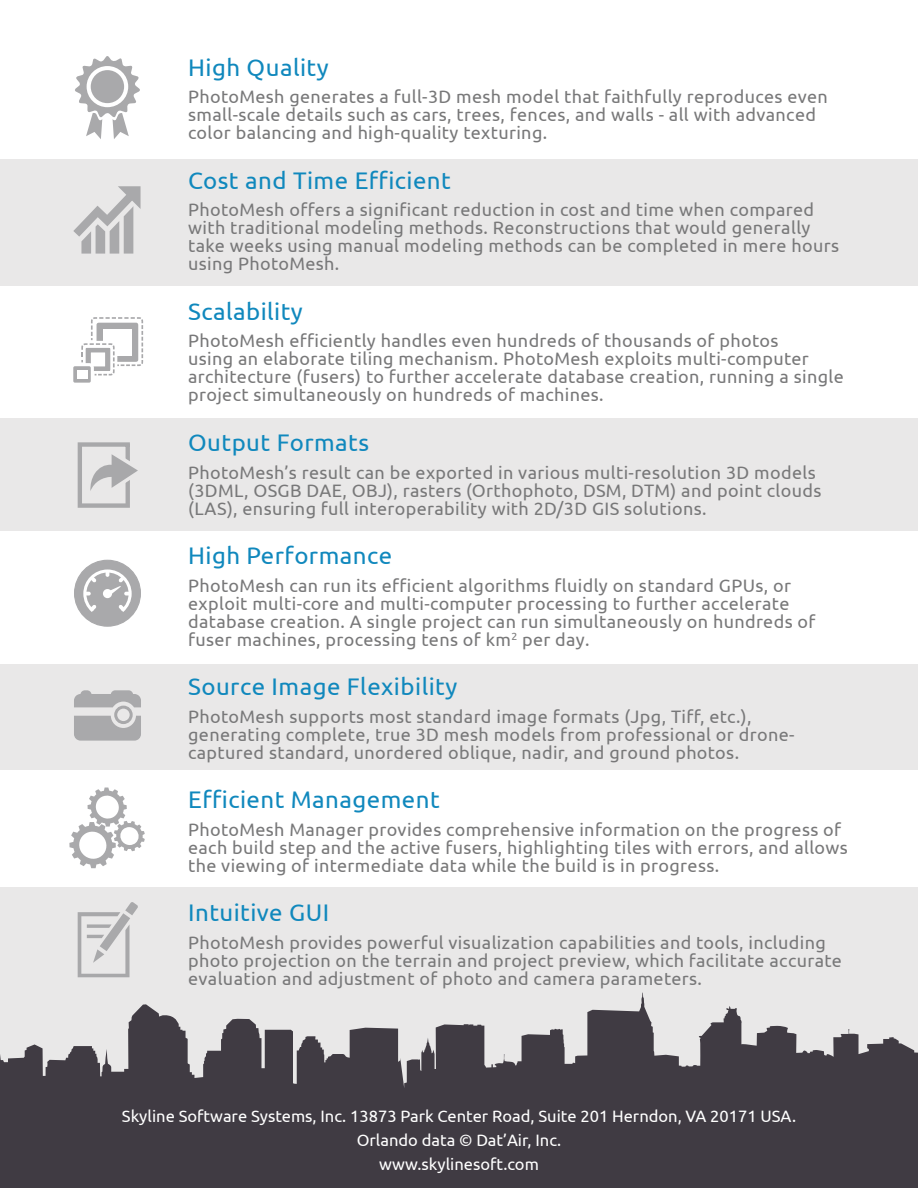
<style>
.page{position:relative;width:918px;height:1188px;background:#fff}
.page>*{position:absolute;margin:0;border:0;box-sizing:border-box;transform-origin:0 0}
.t1{font:24px "Ubuntu";letter-spacing:.02em;color:#1088bd}
.t2{font:18px/18px "Ubuntu";letter-spacing:.02em;color:#787879}
.t3{font:16.5px/24px "Ubuntu";color:#fff;text-align:center}
.t4{font:10.5px "Ubuntu";color:#787879}
</style>
<div class="page">
<div style="left:0;top:888px;width:918px;height:300px;background:#e9e8e8"></div>
<svg style="left:0;top:993px;width:918px;height:195px;fill:#403b43"></svg>
<div style="left:0;top:159px;width:918px;height:127px;background:#e9e8e8"></div>
<div style="left:0;top:419px;width:918px;height:112px;background:#e9e8e8"></div>
<div style="left:0;top:664px;width:918px;height:105px;background:#e9e8e8"></div>
<svg style="left:69px;top:788px;width:76px;height:80px"></svg>
<svg style="left:75px;top:56px;width:65px;height:83px"></svg>
<svg style="left:73px;top:186px;width:68px;height:68px"></svg>
<div style="left:75px;top:560px;width:65px;height:66px;background:#a9a9ab;border-radius:50%"></div>
<div style="left:74px;top:560px;width:67px;height:67px;border:1px solid #a9a9ab;border-radius:50%"></div>
<svg style="left:83px;top:569px;width:49px;height:43px"></svg>
<svg style="left:74px;top:690px;width:67px;height:17px"></svg>
<svg style="left:74px;top:716px;width:67px;height:25px;background:#b0b0b2"></svg>
<div style="left:114px;top:706px;width:19px;height:18px;border:3px solid #a9a9ab;border-radius:50%"></div>
<div style="left:79px;top:341px;width:38px;height:37px;border:7px solid #fff;border-radius:4px"></div>
<svg style="left:81px;top:317px;width:62px;height:58px"></svg>
<div style="left:91px;top:352px;width:14px;height:14px;background:#fff"></div>
<div style="left:72px;top:365px;width:20px;height:19px;background:#a9a9ab;border-radius:3px"></div>
<div style="left:70px;top:363px;width:24px;height:23px;border:3px solid #fff;border-radius:3px"></div>
<div style="left:77px;top:370px;width:10px;height:9px;background:#fff"></div>
<svg style="left:78px;top:442px;width:60px;height:66px"></svg>
<svg style="left:78px;top:902px;width:60px;height:75px"></svg>
<h1 class="t1" style="left:188px;top:53px;width:142px">High Quality</h1>
<p class="t2" style="left:188px;top:87px;width:641px">PhotoMesh generates a full-3D mesh model that faithfully reproduces even small-scale details such as cars, trees, fences, and walls - all with advanced color balancing and high-quality texturing.</p>
<h1 class="t1" style="left:188px;top:166px;width:264px">Cost and Time Efficient</h1>
<p class="t2" style="left:188px;top:200px;width:652px">PhotoMesh offers a significant reduction in cost and time when compared with traditional modeling methods. Reconstructions that would generally take weeks using manual modeling methods can be completed in mere hours using PhotoMesh.</p>
<h1 class="t1" style="left:188px;top:297px;width:116px">Scalability</h1>
<p class="t2" style="left:188px;top:332px;width:657px">PhotoMesh efficiently handles even hundreds of thousands of photos<br>using an elaborate tiling mechanism. PhotoMesh exploits multi-computer architecture (fusers) to further accelerate database creation, running a single project simultaneously on hundreds of machines.</p>
<h1 class="t1" style="left:188px;top:428px;width:182px">Output Formats</h1>
<p class="t2" style="left:188px;top:463px;width:635px">PhotoMesh s’ result can be exported in various multi-resolution D3 models<br>3( DML, OSGB DAE, OBJ ,) rasters (Orthophoto, DSM, DTM) and point clouds (LAS ,) ensuring full interoperability with D2 /3D GIS solutions.</p>
<h1 class="t1" style="left:188px;top:541px;width:206px">High Performance</h1>
<p class="t2" style="left:188px;top:576px;width:604px">PhotoMesh can run its efficient algorithms fluidly on standard GPUs, or</p>
<p class="t2" style="left:188px;top:594px;width:603px">exploit multi-core and multi-computer processing to further accelerate</p>
<p class="t2" style="left:188px;top:612px;width:629px">database creation A. single project can run simultaneously on hundreds of</p>
<p class="t2" style="left:522px;top:630px;width:69px">per day.</p>
<p class="t2" style="left:188px;top:630px;width:324px">fuser machines, processing tens of km</p>
<h1 class="t1" style="left:188px;top:672px;width:271px">Source Image Flexibility</h1>
<p class="t2" style="left:188px;top:698px;width:565px;line-height:36px">PhotoMesh supports most standard image formats (Jpg, Tiff, etc ,(. captured standard, unordered oblique, nadir, and ground photos.</p>
<p class="t4" style="left:511px;top:630px;width:7px">2</p>
<p class="t2" style="left:188px;top:725px;width:608px">generating complete, true D3 mesh models from professional or drone-</p>
<h1 class="t1" style="left:188px;top:785px;width:253px">Efficient Management</h1>
<p class="t2" style="left:188px;top:820px;width:661px">PhotoMesh Manager provides comprehensive information on the progress of each build step and the active fusers, highlighting tiles with errors, and allows the viewing of intermediate data while the build is in progress.</p>
<h1 class="t1" style="left:188px;top:898px;width:142px">Intuitive GUI</h1>
<p class="t2" style="left:188px;top:933px;width:655px">PhotoMesh provides powerful visualization capabilities and tools, including photo projection on the terrain and project preview, which facilitate accurate evaluation and adjustment of photo and camera parameters.</p>
<p class="t3" style="left:122px;top:1103px;width:676px">Skyline Software Systems, Inc. 13873 Park Center Road, Suite 201 Herndon, VA 20171 USA.<br>Orlando data © Dat’Air, Inc.<br>www.skylinesoft.com</p>
</div>
